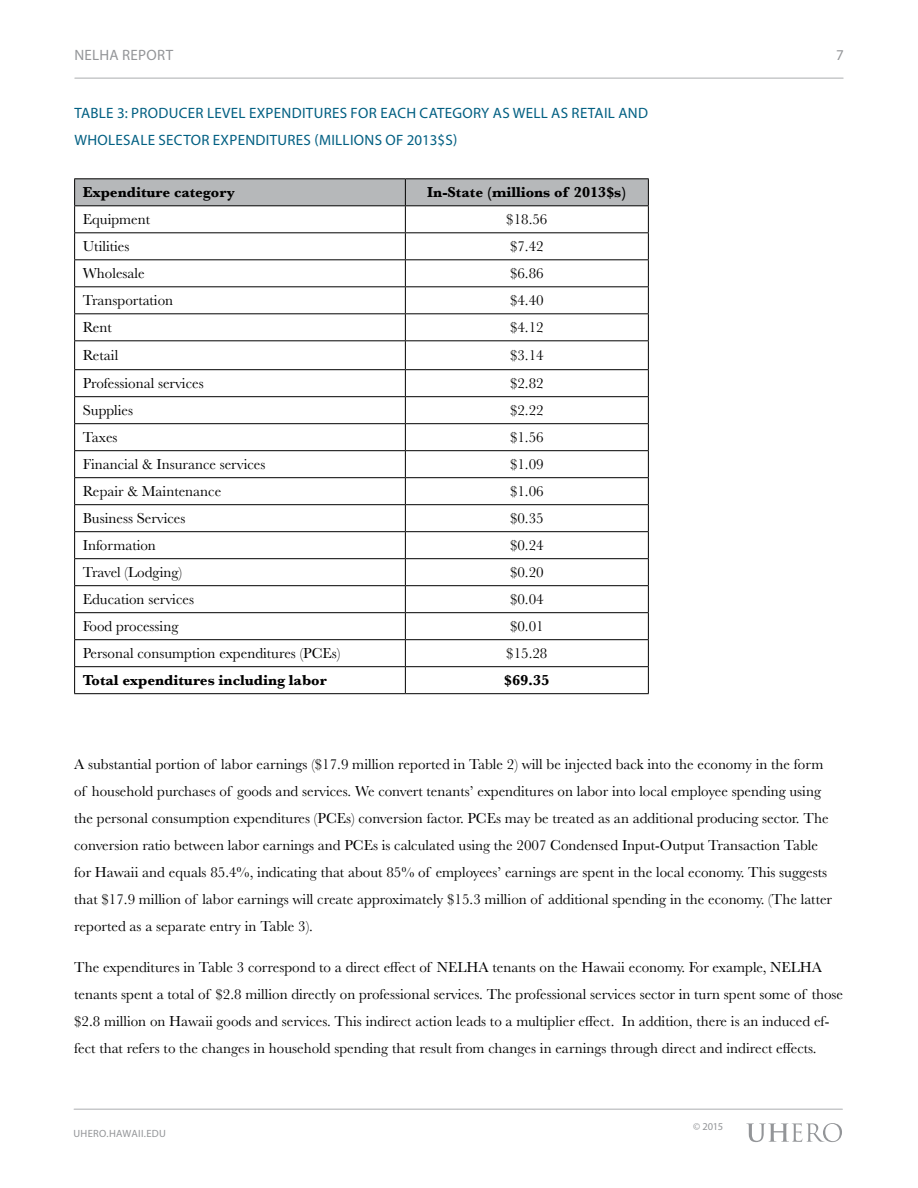
<style>
.page{position:relative;width:918px;height:1188px;background:#fff}
.page>*{position:absolute;margin:0;border:0;box-sizing:border-box;transform-origin:0 0}
.t1{font:15px/27px "Baskerville";color:#000}
.t2{font:15px/27px "Myriad Pro";letter-spacing:.02em;color:#005f82}
.t3{font:700 15px "Baskerville";color:#000}
.t4{font:15px "Myriad Pro";letter-spacing:.02em;color:#939598}
.t5{font:10.5px "Myriad Pro";letter-spacing:.025em;color:#939598}
</style>
<div class="page">
<svg style="left:746px;top:1123px;width:96px;height:19px"></svg>
<hr style="left:74px;top:1108px;width:768px;height:2px;background:#c7c8ca">
<hr style="left:75px;top:77px;width:768px;height:2px;background:#c7c8ca">
<hr style="left:74px;top:178px;width:331px;height:1px;background:#000">
<hr style="left:405px;top:178px;width:244px;height:1px;background:#000">
<svg style="left:74px;top:179px;width:575px;height:514px"></svg>
<hr style="left:74px;top:693px;width:331px;height:1px;background:#000">
<hr style="left:405px;top:693px;width:244px;height:1px;background:#000">
<p class="t4" style="left:74px;top:45px;width:100px">NELHA REPORT</p>
<p class="t4" style="left:836px;top:45px;width:9px">7</p>
<p class="t2" style="left:74px;top:100px;width:575px">TABLE 3: PRODUCER LEVEL EXPENDITURES FOR EACH CATEGORY AS WELL AS RETAIL AND<br>WHOLESALE SECTOR EXPENDITURES (MILLIONS OF 2013$S)</p>
<p class="t3" style="left:83px;top:182px;width:153px">Expenditure category</p>
<p class="t3" style="left:427px;top:182px;width:201px">In-State (millions of 2013$s)</p>
<p class="t1" style="left:83px;top:206px;width:69px">Equipment</p>
<p class="t1" style="left:506px;top:206px;width:43px">$18.56</p>
<p class="t1" style="left:83px;top:233px;width:48px">Utilities</p>
<p class="t1" style="left:510px;top:233px;width:35px">$7.42</p>
<p class="t1" style="left:83px;top:260px;width:64px">Wholesale</p>
<p class="t1" style="left:510px;top:260px;width:35px">$6.86</p>
<p class="t1" style="left:83px;top:287px;width:92px">Transportation</p>
<p class="t1" style="left:510px;top:287px;width:35px">$4.40</p>
<p class="t1" style="left:83px;top:314px;width:31px">Rent</p>
<p class="t1" style="left:510px;top:314px;width:35px">$4.12</p>
<p class="t1" style="left:83px;top:342px;width:37px">Retail</p>
<p class="t1" style="left:510px;top:342px;width:35px">$3.14</p>
<p class="t1" style="left:83px;top:370px;width:122px">Professional services</p>
<p class="t1" style="left:510px;top:370px;width:35px">$2.82</p>
<p class="t1" style="left:83px;top:397px;width:52px">Supplies</p>
<p class="t1" style="left:510px;top:397px;width:35px">$2.22</p>
<p class="t1" style="left:83px;top:424px;width:36px">Taxes</p>
<p class="t1" style="left:510px;top:424px;width:35px">$1.56</p>
<p class="t1" style="left:83px;top:451px;width:184px">Financial &amp; Insurance services</p>
<p class="t1" style="left:510px;top:451px;width:35px">$1.09</p>
<p class="t1" style="left:83px;top:478px;width:140px">Repair &amp; Maintenance</p>
<p class="t1" style="left:510px;top:478px;width:35px">$1.06</p>
<p class="t1" style="left:83px;top:505px;width:104px">Business Services</p>
<p class="t1" style="left:510px;top:505px;width:35px">$0.35</p>
<p class="t1" style="left:83px;top:532px;width:75px">Information</p>
<p class="t1" style="left:510px;top:532px;width:35px">$0.24</p>
<p class="t1" style="left:83px;top:559px;width:101px">Travel (Lodging)</p>
<p class="t1" style="left:510px;top:559px;width:35px">$0.20</p>
<p class="t1" style="left:83px;top:586px;width:113px">Education services</p>
<p class="t1" style="left:510px;top:586px;width:35px">$0.04</p>
<p class="t1" style="left:83px;top:613px;width:97px">Food processing</p>
<p class="t1" style="left:510px;top:613px;width:35px">$0.01</p>
<p class="t1" style="left:83px;top:640px;width:259px">Personal consumption expenditures (PCEs)</p>
<p class="t1" style="left:506px;top:640px;width:43px">$15.28</p>
<p class="t3" style="left:83px;top:670px;width:246px">Total expenditures including labor</p>
<p class="t3" style="left:504px;top:670px;width:47px">$69.35</p>
<p class="t1" style="left:74px;top:751px;width:759px">A substantial portion of labor earnings ($17.9 million reported in Table 2) will be injected back into the economy in the form of household purchases of goods and services. We convert tenants’ expenditures on labor into local employee spending using the personal consumption expenditures (PCEs) conversion factor. PCEs may be treated as an additional producing sector. The conversion ratio between labor earnings and PCEs is calculated using the 2007 Condensed Input-Output Transaction Table for Hawaii and equals 85.4%, indicating that about 85% of employees’ earnings are spent in the local economy. This suggests that $17.9 million of labor earnings will create approximately $15.3 million of additional spending in the economy. (The latter reported as a separate entry in Table 3).</p>
<p class="t1" style="left:74px;top:953px;width:770px">The expenditures in Table 3 correspond to a direct effect of NELHA tenants on the Hawaii economy. For example, NELHA tenants spent a total of $2.8 million directly on professional services. The professional services sector in turn spent some of those $2.8 million on Hawaii goods and services. This indirect action leads to a multiplier effect. In addition, there is an induced ef&shy;fect that refers to the changes in household spending that result from changes in earnings through direct and indirect effects.</p>
<p class="t5" style="left:73px;top:1127px;width:94px">UHERO.HAWAII.EDU</p>
<p class="t5" style="left:693px;top:1120px;width:32px">© 2015</p>
</div>
